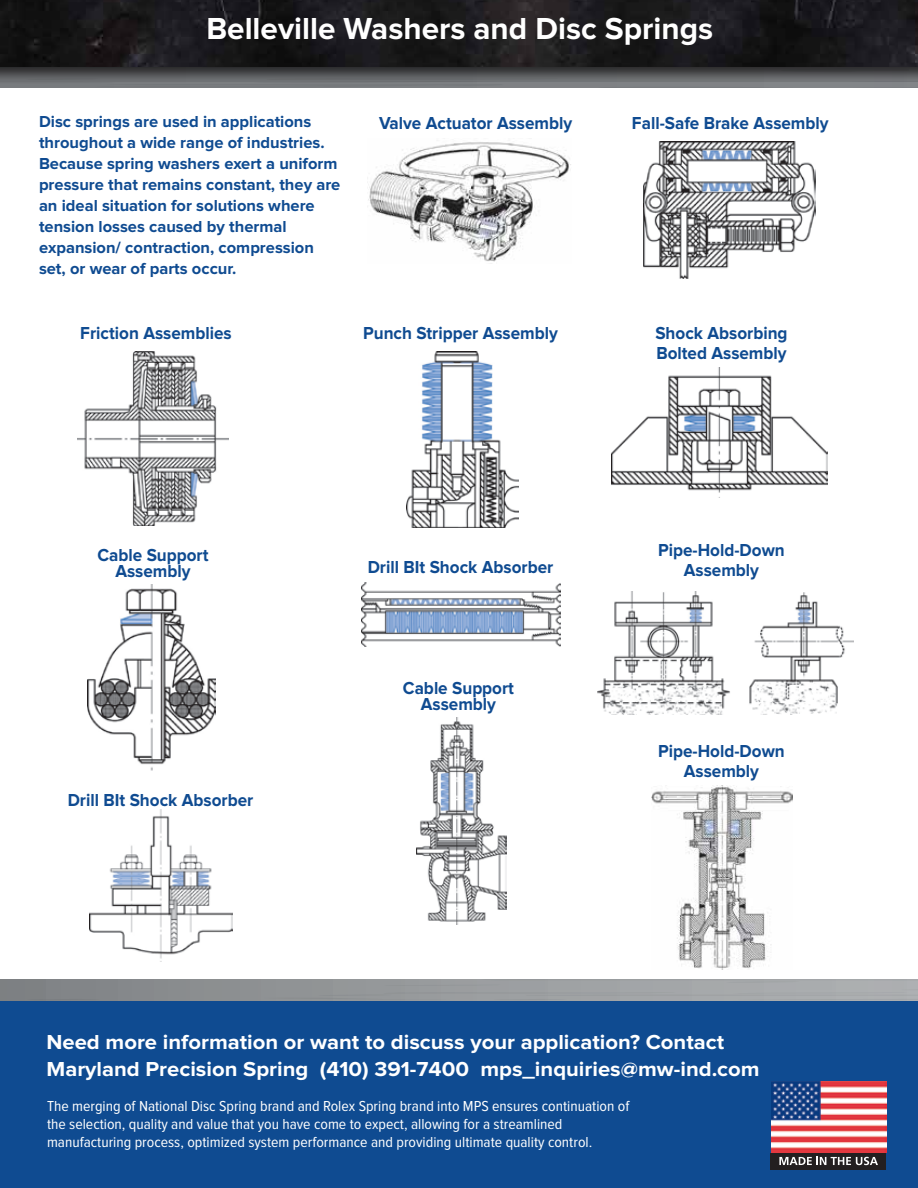
<style>
.page{position:relative;width:918px;height:1188px;background:#fff}
.page>*{position:absolute;margin:0;border:0;box-sizing:border-box;transform-origin:0 0}
.t1{font:700 31.5px "Proxima Nova";color:#fff}
.t2{font:700 21px/27px "Proxima Nova";color:#fff;scale:1.05 1}
.t3{font:700 18px/19.8px "Proxima Nova";color:#0f4b91;text-align:center;scale:.95 1}
.t4{font:700 16.5px/21px "Proxima Nova";color:#0f4b91}
.t5{font:15px/18px "Proxima Nova Cond";color:#fff;scale:1.05 1}
</style>
<div class="page">
<svg style="left:0;top:66px;width:918px;height:16px;background:#4d4e50"></svg>
<img style="left:0;top:0;width:918px;height:66px">
<svg style="left:0;top:979px;width:918px;height:208px;background:#255591"></svg>
<img style="left:368px;top:142px;width:203px;height:122px">
<img style="left:77px;top:351px;width:152px;height:174px">
<img style="left:406px;top:352px;width:112px;height:176px">
<img style="left:611px;top:368px;width:216px;height:130px">
<img style="left:87px;top:585px;width:129px;height:186px">
<img style="left:362px;top:582px;width:198px;height:65px">
<img style="left:598px;top:591px;width:256px;height:123px">
<img style="left:417px;top:717px;width:90px;height:207px">
<img style="left:90px;top:809px;width:142px;height:153px">
<img style="left:651px;top:785px;width:142px;height:185px">
<img style="left:643px;top:142px;width:172px;height:136px">
<h1 class="t1" style="left:206px;top:10px;width:508px">Belleville Washers and Disc Springs</h1>
<p class="t4" style="left:39px;top:112px;width:274px">Disc springs are used in applications</p>
<p class="t3" style="left:632px;top:114px;width:209px">Fall-Safe Brake Assembly</p>
<p class="t4" style="left:39px;top:133px;width:303px">throughout a wide range of industries.<br>Because spring washers exert a uniform pressure that remains constant, they are an ideal situation for solutions where tension losses caused by thermal expansion/ contraction, compression set, or wear of parts occur.</p>
<p class="t3" style="left:379px;top:114px;width:205px">Valve Actuator Assembly</p>
<p class="t3" style="left:80px;top:324px;width:161px">Friction Assemblies</p>
<p class="t3" style="left:363px;top:324px;width:206px">Punch Stripper Assembly</p>
<p class="t3" style="left:655px;top:324px;width:141px;text-align:left">Shock Absorbing<br>Bolted Assembly</p>
<p class="t3" style="left:97px;top:548px;width:118px;line-height:15.6px">Cable Support<br>Assembly</p>
<p class="t3" style="left:368px;top:558px;width:197px">Drill BIt Shock Absorber</p>
<p class="t3" style="left:68px;top:791px;width:197px">Drill BIt Shock Absorber</p>
<p class="t3" style="left:403px;top:681px;width:118px;line-height:15.6px">Cable Support<br>Assembly</p>
<p class="t3" style="left:658px;top:541px;width:135px">Pipe-Hold-Down<br>Assembly</p>
<p class="t3" style="left:658px;top:742px;width:135px">Pipe-Hold-Down<br>Assembly</p>
<p class="t2" style="left:47px;top:1029px;width:681px">Need more information or want to discuss your application? Contact<br>Maryland Precision Spring (410) 391-7400 mps_inquiries@mw-ind.com</p>
<p class="t5" style="left:47px;top:1097px;width:556px">The merging of National Disc Spring brand and Rolex Spring brand into MPS ensures continuation of the selection, quality and value that you have come to expect, allowing for a streamlined manufacturing process, optimized system performance and providing ultimate quality control.</p>
</div>
